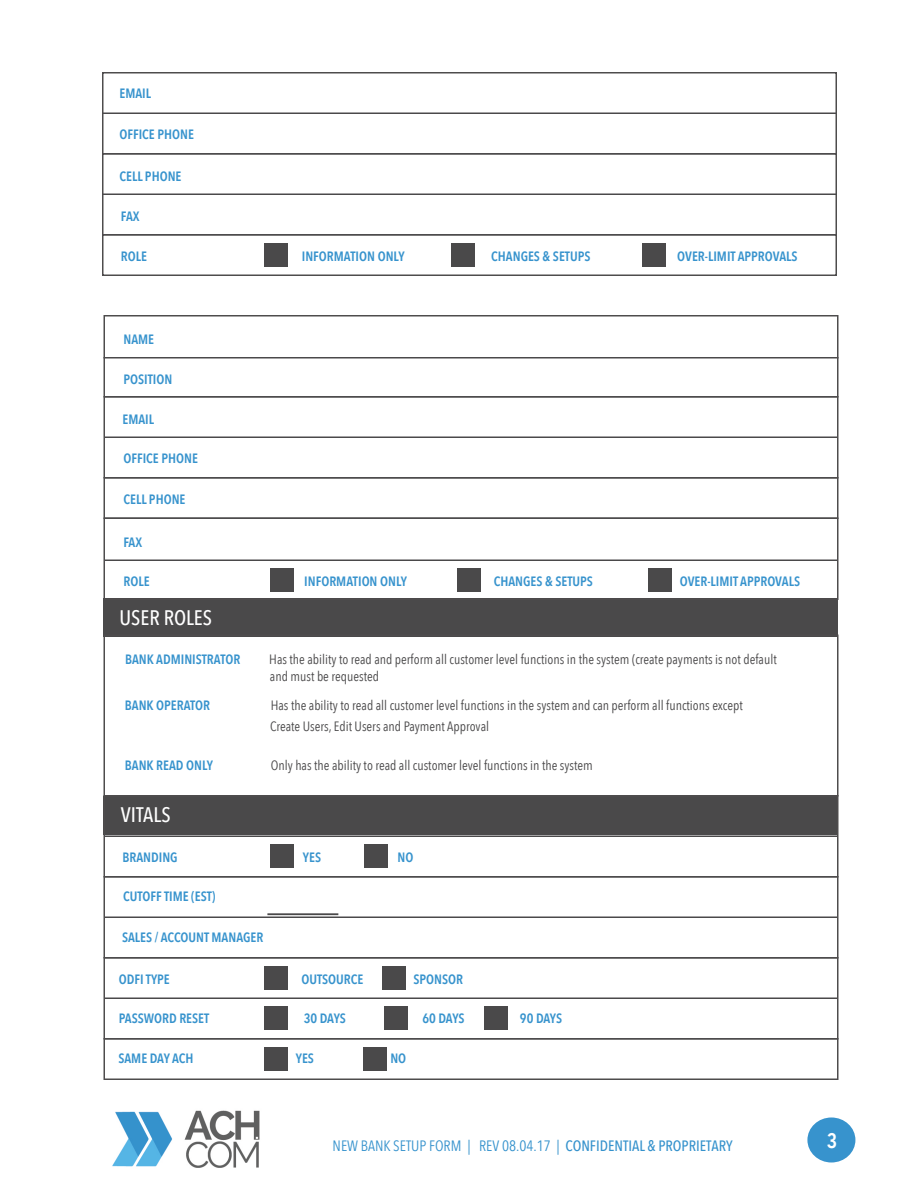
<style>
.page{position:relative;width:918px;height:1188px;background:#fff}
.page>*{position:absolute;margin:0;border:0;box-sizing:border-box;transform-origin:0 0}
.t1{font:500 21px "Avenir Next Condensed";color:#fff}
.t2{font:600 21px "Avenir Next Condensed";color:#fff}
.t3{font:500 15px "Avenir Next Condensed";color:#3592cc}
.t4{font:600 13.5px "Avenir Next Condensed";color:#3793cd}
.t5{font:13.5px/20.4px "Avenir Next Condensed";color:#4a494a}
.s1{font-weight:400;color:#3793cd}
.s2{font-weight:400}
</style>
<div class="page">
<div style="left:807px;top:1118px;width:48px;height:44px;background:#3793cd;border-radius:50%"></div>
<div style="left:104px;top:598px;width:734px;height:40px;background:#4a494a"></div>
<div style="left:104px;top:796px;width:734px;height:40px;background:#4a494a"></div>
<div style="left:102px;top:153px;width:735px;height:83px;border:2px solid #4e4c4d"></div>
<hr style="left:102px;top:112px;width:735px;height:2px;background:#4a494a">
<hr style="left:102px;top:194px;width:735px;height:1px;background:#4a494a">
<div style="left:102px;top:72px;width:735px;height:82px;border:2px solid #4e4c4d"></div>
<div style="left:102px;top:234px;width:735px;height:42px;border:2px solid #4e4c4d"></div>
<hr style="left:104px;top:357px;width:734px;height:1px;background:#4a494a">
<hr style="left:105px;top:436px;width:732px;height:2px;background:#4a494a">
<hr style="left:105px;top:998px;width:732px;height:1px;background:#4a494a">
<hr style="left:105px;top:916px;width:732px;height:2px;background:#4a494a">
<hr style="left:105px;top:836px;width:732px;height:1px;background:#4a494a">
<hr style="left:105px;top:560px;width:732px;height:1px;background:#4a494a">
<div style="left:104px;top:315px;width:734px;height:83px;border:2px solid #4e4c4d"></div>
<div style="left:104px;top:876px;width:734px;height:82px;border:2px solid #4e4c4d"></div>
<div style="left:104px;top:957px;width:734px;height:83px;border:2px solid #4e4c4d"></div>
<div style="left:104px;top:477px;width:734px;height:42px;border:2px solid #4e4c4d"></div>
<div style="left:104px;top:1038px;width:734px;height:42px;border:2px solid #4e4c4d"></div>
<div style="left:104px;top:634px;width:734px;height:162px;border:2px solid #4e4c4d"></div>
<div style="left:264px;top:243px;width:24px;height:24px;background:#4a494a"></div>
<div style="left:452px;top:243px;width:24px;height:24px;background:#4a494a"></div>
<div style="left:642px;top:243px;width:24px;height:24px;background:#4a494a"></div>
<div style="left:270px;top:568px;width:24px;height:24px;background:#4a494a"></div>
<div style="left:270px;top:844px;width:24px;height:24px;background:#4a494a"></div>
<div style="left:264px;top:1047px;width:24px;height:24px;background:#4a494a"></div>
<div style="left:363px;top:1047px;width:24px;height:24px;background:#4a494a"></div>
<div style="left:264px;top:966px;width:24px;height:24px;background:#4a494a"></div>
<div style="left:264px;top:1006px;width:24px;height:24px;background:#4a494a"></div>
<div style="left:384px;top:1006px;width:24px;height:24px;background:#4a494a"></div>
<div style="left:484px;top:1006px;width:24px;height:24px;background:#4a494a"></div>
<div style="left:382px;top:966px;width:24px;height:24px;background:#4a494a"></div>
<div style="left:364px;top:844px;width:24px;height:24px;background:#4a494a"></div>
<div style="left:458px;top:568px;width:24px;height:24px;background:#4a494a"></div>
<div style="left:648px;top:568px;width:24px;height:24px;background:#4a494a"></div>
<hr style="left:267px;top:914px;width:71px;height:1px;background:#4a494a">
<img style="left:112px;top:1110px;width:148px;height:58px">
<p class="t4" style="left:119px;top:82px;width:33px">EMAIL</p>
<p class="t4" style="left:119px;top:122px;width:76px">OFFICE PHONE</p>
<p class="t4" style="left:119px;top:164px;width:64px">CELL PHONE</p>
<p class="t4" style="left:121px;top:204px;width:20px">FAX</p>
<p class="t4" style="left:121px;top:245px;width:28px">ROLE</p>
<p class="t4" style="left:302px;top:245px;width:104px">INFORMATION ONLY</p>
<p class="t4" style="left:491px;top:245px;width:101px">CHANGES &amp; SETUPS</p>
<p class="t4" style="left:677px;top:245px;width:122px">OVER-LIMIT APPROVALS</p>
<p class="t4" style="left:123px;top:327px;width:32px">NAME</p>
<p class="t4" style="left:123px;top:367px;width:50px">POSITION</p>
<p class="t4" style="left:122px;top:407px;width:33px">EMAIL</p>
<p class="t4" style="left:123px;top:446px;width:76px">OFFICE PHONE</p>
<p class="t4" style="left:123px;top:488px;width:64px">CELL PHONE</p>
<p class="t4" style="left:123px;top:530px;width:20px">FAX</p>
<p class="t4" style="left:123px;top:570px;width:28px">ROLE</p>
<p class="t4" style="left:304px;top:570px;width:104px">INFORMATION ONLY</p>
<p class="t4" style="left:494px;top:570px;width:101px">CHANGES &amp; SETUPS</p>
<p class="t4" style="left:680px;top:570px;width:122px">OVER-LIMIT APPROVALS</p>
<h1 class="t1" style="left:119px;top:605px;width:94px">USER ROLES</h1>
<p class="t4" style="left:125px;top:648px;width:117px">BANK ADMINISTRATOR</p>
<p class="t5" style="left:269px;top:649px;width:509px">Has the ability to read and perform all customer level functions in the system (create payments is not default</p>
<p class="t5" style="left:270px;top:666px;width:111px">and must be requested</p>
<p class="t4" style="left:125px;top:694px;width:87px">BANK OPERATOR</p>
<p class="t5" style="left:270px;top:695px;width:474px">Has the ability to read all customer level functions in the system and can perform all functions except<br>Create Users, Edit Users and Payment Approval</p>
<p class="t4" style="left:125px;top:753px;width:90px">BANK READ ONLY</p>
<p class="t5" style="left:271px;top:754px;width:324px">Only has the ability to read all customer level functions in the system</p>
<h1 class="t1" style="left:121px;top:802px;width:51px">VITALS</h1>
<p class="t4" style="left:122px;top:846px;width:57px">BRANDING</p>
<p class="t4" style="left:303px;top:846px;width:20px">YES</p>
<p class="t4" style="left:398px;top:846px;width:17px">NO</p>
<p class="t4" style="left:123px;top:885px;width:94px">CUTOFF TIME (EST)</p>
<p class="t4" style="left:122px;top:926px;width:143px">SALES / ACCOUNT MANAGER</p>
<p class="t4" style="left:119px;top:967px;width:53px">ODFI TYPE</p>
<p class="t4" style="left:301px;top:967px;width:63px">OUTSOURCE</p>
<p class="t4" style="left:413px;top:967px;width:51px">SPONSOR</p>
<p class="t4" style="left:119px;top:1007px;width:92px">PASSWORD RESET</p>
<p class="t4" style="left:304px;top:1007px;width:44px">30 DAYS</p>
<p class="t4" style="left:422px;top:1007px;width:44px">60 DAYS</p>
<p class="t4" style="left:520px;top:1007px;width:44px">90 DAYS</p>
<p class="t4" style="left:118px;top:1047px;width:77px">SAME DAY ACH</p>
<p class="t4" style="left:296px;top:1047px;width:20px">YES</p>
<p class="t4" style="left:390px;top:1047px;width:17px">NO</p>
<p class="t3" style="left:333px;top:1136px;width:402px"><span class="s1">NEW BANK SETUP FORM</span> <span class="s2">| REV 08.04.17 |</span> CONFIDENTIAL &amp; PROPRIETARY</p>
<h1 class="t2" style="left:827px;top:1122px;width:12px">3</h1>
</div>
